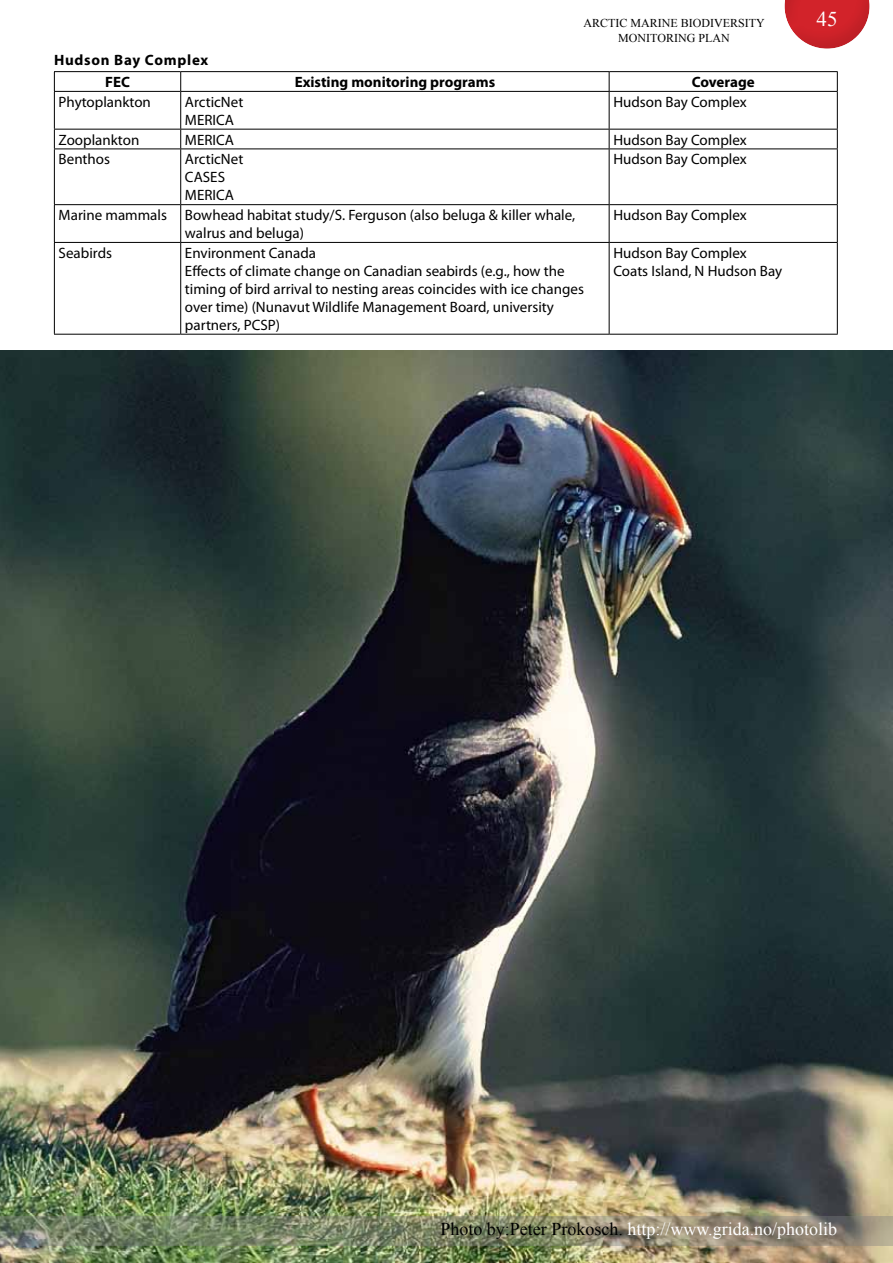
<style>
.page{position:relative;width:893px;height:1263px;background:#fff}
.page>*{position:absolute;margin:0;border:0;box-sizing:border-box;transform-origin:0 0}
.t1{font:21px "Times New Roman";color:#fff}
.t2{font:18px "Times New Roman";color:#fff}
.t3{font:15px/18px "Myriad Pro";color:#000}
.t4{font:700 15px "Myriad Pro";color:#000}
.t5{font:700 15px/21.9px "Myriad Pro";letter-spacing:.05em;color:#000}
.t6{font:12px "Times New Roman";color:#000}
.s1{color:#000}
</style>
<div class="page">
<div style="left:782px;top:0;width:89px;height:51px;background:#000;opacity:.1"></div>
<hr style="left:54px;top:71px;width:127px;height:1px;background:#000">
<svg style="left:54px;top:72px;width:1px;height:19px"></svg>
<hr style="left:181px;top:71px;width:428px;height:1px;background:#000">
<svg style="left:180px;top:72px;width:1px;height:19px"></svg>
<hr style="left:609px;top:71px;width:229px;height:1px;background:#000">
<svg style="left:609px;top:72px;width:1px;height:19px"></svg>
<svg style="left:837px;top:72px;width:1px;height:19px"></svg>
<hr style="left:54px;top:91px;width:127px;height:1px;background:#000">
<hr style="left:54px;top:92px;width:1px;height:37px;background:#000">
<hr style="left:181px;top:91px;width:428px;height:1px;background:#000">
<hr style="left:180px;top:92px;width:1px;height:37px;background:#000">
<hr style="left:609px;top:91px;width:229px;height:1px;background:#000">
<hr style="left:609px;top:92px;width:1px;height:37px;background:#000">
<hr style="left:837px;top:92px;width:1px;height:37px;background:#000">
<hr style="left:54px;top:129px;width:127px;height:1px;background:#000">
<svg style="left:54px;top:130px;width:1px;height:19px"></svg>
<hr style="left:181px;top:129px;width:428px;height:1px;background:#000">
<svg style="left:180px;top:130px;width:1px;height:19px"></svg>
<hr style="left:609px;top:129px;width:229px;height:1px;background:#000">
<svg style="left:609px;top:130px;width:1px;height:19px"></svg>
<svg style="left:837px;top:130px;width:1px;height:19px"></svg>
<hr style="left:54px;top:149px;width:127px;height:1px;background:#000">
<hr style="left:54px;top:149px;width:1px;height:55px;background:#000">
<hr style="left:181px;top:149px;width:428px;height:1px;background:#000">
<hr style="left:180px;top:149px;width:1px;height:55px;background:#000">
<hr style="left:609px;top:149px;width:229px;height:1px;background:#000">
<hr style="left:609px;top:149px;width:1px;height:55px;background:#000">
<hr style="left:837px;top:149px;width:1px;height:55px;background:#000">
<hr style="left:54px;top:204px;width:127px;height:1px;background:#000">
<hr style="left:54px;top:205px;width:1px;height:37px;background:#000">
<hr style="left:181px;top:204px;width:428px;height:1px;background:#000">
<hr style="left:180px;top:205px;width:1px;height:37px;background:#000">
<hr style="left:609px;top:204px;width:229px;height:1px;background:#000">
<hr style="left:609px;top:205px;width:1px;height:37px;background:#000">
<hr style="left:837px;top:205px;width:1px;height:37px;background:#000">
<hr style="left:54px;top:242px;width:127px;height:1px;background:#000">
<hr style="left:54px;top:243px;width:1px;height:91px;background:#000">
<hr style="left:181px;top:242px;width:428px;height:1px;background:#000">
<hr style="left:180px;top:243px;width:1px;height:91px;background:#000">
<hr style="left:609px;top:242px;width:229px;height:1px;background:#000">
<hr style="left:609px;top:243px;width:1px;height:91px;background:#000">
<hr style="left:837px;top:243px;width:1px;height:91px;background:#000">
<hr style="left:54px;top:334px;width:127px;height:1px;background:#000">
<hr style="left:181px;top:334px;width:428px;height:1px;background:#000">
<hr style="left:609px;top:334px;width:229px;height:1px;background:#000">
<img style="left:0;top:351px;width:893px;height:912px">
<svg style="left:0;top:1216px;width:893px;height:30px;background:#84886e"></svg>
<p class="t5" style="left:105px;top:49px;width:105px;text-indent:-51px">Hudson Bay Complex<br>FEC</p>
<p class="t6" style="left:584px;top:15px;width:183px">ARCTIC MARINE BIODIVERSITY</p>
<h1 class="t1" style="left:817px;top:5px;width:22px">45</h1>
<p class="t6" style="left:618px;top:30px;width:113px">MONITORING PLAN</p>
<p class="t4" style="left:295px;top:72px;width:202px">Existing monitoring programs</p>
<p class="t4" style="left:692px;top:72px;width:64px">Coverage</p>
<p class="t3" style="left:59px;top:93px;width:94px">Phytoplankton</p>
<p class="t3" style="left:185px;top:93px;width:60px">ArcticNet<br>MERICA</p>
<p class="t3" style="left:613px;top:93px;width:135px">Hudson Bay Complex</p>
<p class="t3" style="left:59px;top:130px;width:82px">Zooplankton</p>
<p class="t3" style="left:185px;top:130px;width:51px">MERICA</p>
<p class="t3" style="left:613px;top:130px;width:135px">Hudson Bay Complex</p>
<p class="t3" style="left:59px;top:150px;width:53px">Benthos</p>
<p class="t3" style="left:185px;top:150px;width:60px">ArcticNet<br>CASES<br>MERICA</p>
<p class="t3" style="left:613px;top:150px;width:135px">Hudson Bay Complex</p>
<p class="t3" style="left:185px;top:206px;width:392px;text-indent:-126px">Marine mammals Bowhead habitat study/S. Ferguson (also beluga &amp; killer whale, walrus and beluga)</p>
<p class="t3" style="left:613px;top:206px;width:135px">Hudson Bay Complex</p>
<p class="t3" style="left:59px;top:244px;width:55px">Seabirds</p>
<p class="t3" style="left:185px;top:244px;width:401px">Environment Canada<br>Effects of climate change on Canadian seabirds (e.g., how the timing of bird arrival to nesting areas coincides with ice changes over time) (Nunavut Wildlife Management Board, university partners, PCSP)</p>
<p class="t3" style="left:613px;top:244px;width:170px">Hudson Bay Complex<br>Coats Island, N Hudson Bay</p>
<p class="t2" style="left:440px;top:1217px;width:398px"><span class="s1">Photo by:Peter Prokosch.</span> http://www.grida.no/photolib</p>
</div>
